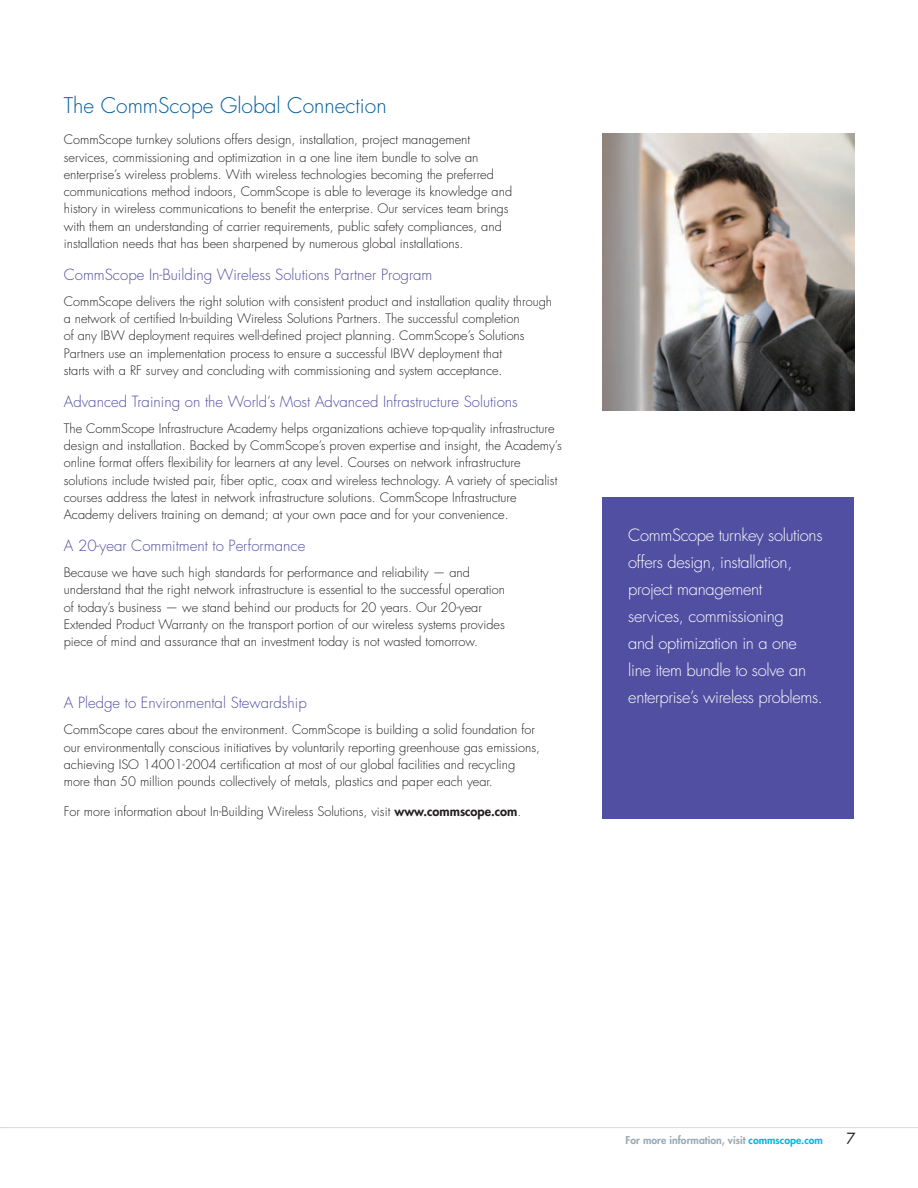
<style>
.page{position:relative;width:918px;height:1188px;background:#fff}
.page>*{position:absolute;margin:0;border:0;box-sizing:border-box;transform-origin:0 0}
.t1{font:300 21px "Futura Std";color:#005d9c}
.t2{font:300 16.5px/27px "Futura Std";letter-spacing:-.02em;color:#fff}
.t3{font:300 15px "Futura Std";color:#504fa1}
.t4{font:15px "Futura Std";color:#231f20}
.t5{font:300 12.75px/17.2px "Futura Std";color:#231f20}
.t6{font:800 10.5px "Futura Std";color:#9aa9b2}
.s1{font-weight:800}
.s2{color:#00b6f0}
</style>
<div class="page">
<hr style="left:0;top:1127px;width:918px;height:1px;background:#d0dce3">
<img style="left:603px;top:134px;width:251px;height:276px">
<div style="left:603px;top:497px;width:251px;height:322px;background:#504fa1"></div>
<h1 class="t1" style="left:64px;top:92px;width:324px">The CommScope Global Connection</h1>
<p class="t5" style="left:64px;top:132px;width:450px">CommScope turnkey solutions offers design, installation, project management services, commissioning and optimization in a one line item bundle to solve an enterprise’s wireless problems. With wireless technologies becoming the preferred communications method indoors, CommScope is able to leverage its knowledge and history in wireless communications to benefit the enterprise. Our services team brings with them an understanding of carrier requirements, public safety compliances, and installation needs that has been sharpened by numerous global installations.</p>
<p class="t3" style="left:64px;top:266px;width:370px">CommScope In-Building Wireless Solutions Partner Program</p>
<p class="t5" style="left:64px;top:293px;width:490px">CommScope delivers the right solution with consistent product and installation quality through a network of certified In-building Wireless Solutions Partners. The successful completion<br>of any IBW deployment requires well-defined project planning. CommScope’s Solutions Partners use an implementation process to ensure a successful IBW deployment that<br>starts with a RF survey and concluding with commissioning and system acceptance.</p>
<p class="t3" style="left:64px;top:393px;width:456px">Advanced Training on the World’s Most Advanced Infrastructure Solutions</p>
<p class="t5" style="left:64px;top:420px;width:500px">The CommScope Infrastructure Academy helps organizations achieve top-quality infrastructure design and installation. Backed by CommScope’s proven expertise and insight, the Academy’s online format offers flexibility for learners at any level. Courses on network infrastructure solutions include twisted pair, fiber optic, coax and wireless technology. A variety of specialist courses address the latest in network infrastructure solutions. CommScope Infrastructure Academy delivers training on demand; at your own pace and for your convenience.</p>
<p class="t3" style="left:64px;top:537px;width:243px">A 20-year Commitment to Performance</p>
<p class="t5" style="left:64px;top:564px;width:443px">Because we have such high standards for performance and reliability — and understand that the right network infrastructure is essential to the successful operation of today’s business — we stand behind our products for 20 years. Our 20-year Extended Product Warranty on the transport portion of our wireless systems provides piece of mind and assurance that an investment today is not wasted tomorrow.</p>
<p class="t3" style="left:64px;top:694px;width:244px">A Pledge to Environmental Stewardship</p>
<p class="t5" style="left:64px;top:721px;width:478px">CommScope cares about the environment. CommScope is building a solid foundation for our environmentally conscious initiatives by voluntarily reporting greenhouse gas emissions, achieving ISO 14001-2004 certification at most of our global facilities and recycling more than 50 million pounds collectively of metals, plastics and paper each year.</p>
<p class="t5" style="left:64px;top:803px;width:459px">For more information about In-Building Wireless Solutions, visit <span class="s1">www.commscope.com</span>.</p>
<p class="t2" style="left:628px;top:522px;width:196px">CommScope turnkey solutions offers design, installation, project management<br>services, commissioning<br>and optimization in a one line item bundle to solve an enterprise’s wireless problems.</p>
<p class="t6" style="left:626px;top:1133px;width:199px">For more information, visit <span class="s2">commscope.com</span></p>
<p class="t4" style="left:846px;top:1129px;width:11px">7</p>
</div>
